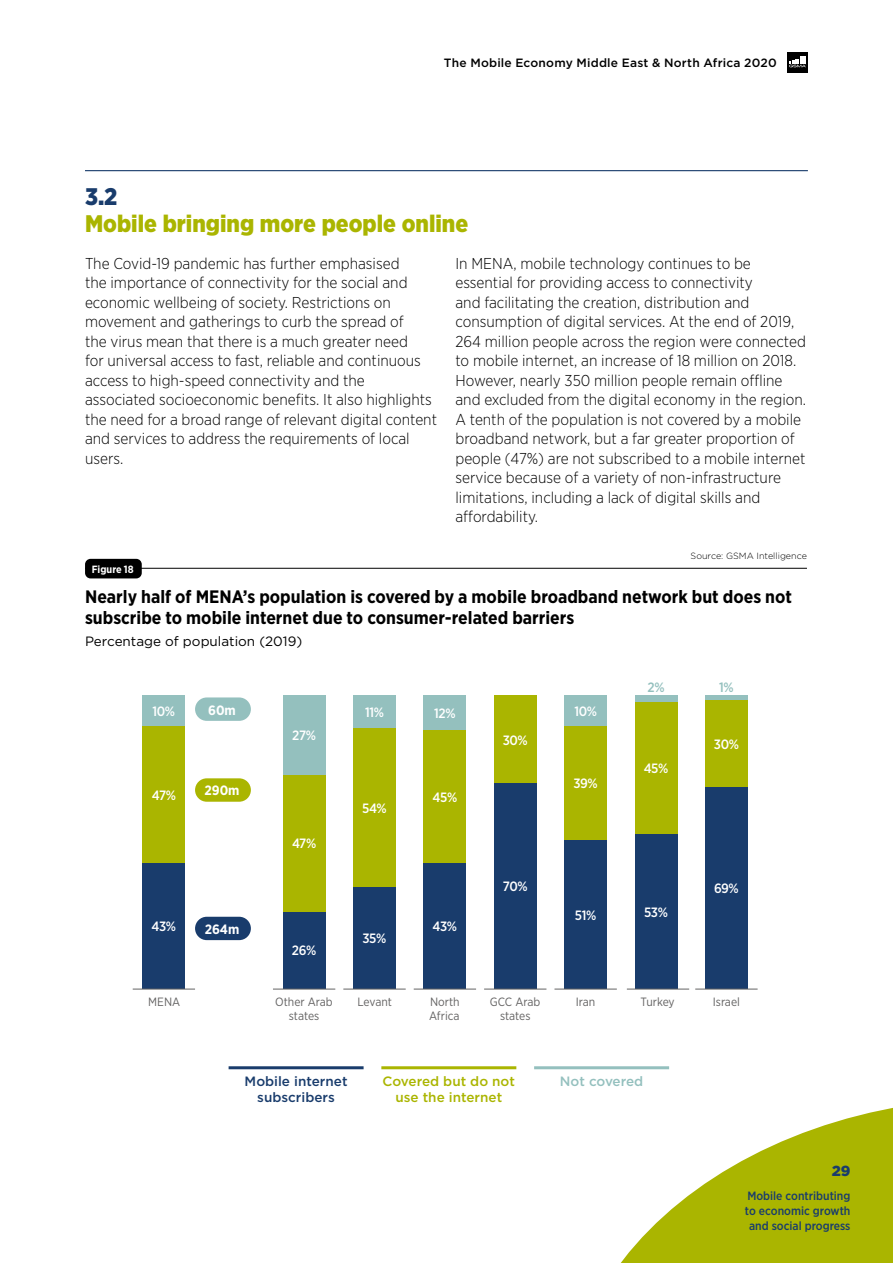
<style>
.page{position:relative;width:893px;height:1263px;background:#fff}
.page>*{position:absolute;margin:0;border:0;box-sizing:border-box;transform-origin:0 0}
.t1{font:900 24px/27px "Gotham Narrow";color:#aab500}
.FIGURE_TITLE{font:700 18px/21px "Gotham Narrow";color:#000}
.BODY{font:300 15.75px/19.5px "Gotham Narrow";color:#000}
.t2{font:900 14.55px "Gotham";color:#193c6c}
.t3{font:500 13.5px "Gotham Narrow";letter-spacing:-.03em;color:#fff}
.t4{font:500 13.5px/16.2px "Gotham";color:#aab500;text-align:center}
.FIGURE_DETAIL{font:13.5px "Gotham";color:#000}
.t5{font:500 13.5px/16.2px "Gotham";color:#193c6c;text-align:center}
.BODY-2{font:700 13.5px "Gotham Narrow";color:#fff}
.t6{font:500 13.5px "Gotham";letter-spacing:-.01em;color:#94c0be}
.t7{font:500 13.5px "Gotham Narrow";color:#94c0be}
.t8{font:12px/13.5px "Gotham Narrow";color:#646363}
.t9{font:500 12px/15px "Gotham Narrow";color:#193c6c;text-align:center}
.t10{font:500 12px "Gotham";letter-spacing:.02em;color:#000}
.t11{font:700 10.5px "Gotham Narrow";color:#fff}
.t12{font:300 9px "Gotham";color:#000}
.s1{color:#193c6c}
</style>
<div class="page">
<hr style="left:85px;top:568px;width:722px;height:1px;background:#000">
<div style="left:85px;top:559px;width:57px;height:19px;background:#000;border-radius:6px"></div>
<hr style="left:85px;top:170px;width:723px;height:1px;background:#193c6c">
<div style="left:494px;top:783px;width:43px;height:206px;background:#193c6c"></div>
<div style="left:494px;top:695px;width:43px;height:88px;background:#aab500"></div>
<div style="left:143px;top:862px;width:42px;height:127px;background:#193c6c"></div>
<div style="left:143px;top:726px;width:42px;height:136px;background:#aab500"></div>
<div style="left:143px;top:695px;width:42px;height:31px;background:#94c0be"></div>
<div style="left:705px;top:787px;width:43px;height:202px;background:#193c6c"></div>
<div style="left:705px;top:699px;width:43px;height:88px;background:#aab500"></div>
<hr style="left:705px;top:695px;width:43px;height:4px;background:#94c0be">
<div style="left:353px;top:887px;width:43px;height:102px;background:#193c6c"></div>
<div style="left:353px;top:728px;width:43px;height:159px;background:#aab500"></div>
<div style="left:353px;top:695px;width:43px;height:33px;background:#94c0be"></div>
<div style="left:635px;top:834px;width:42px;height:155px;background:#193c6c"></div>
<div style="left:635px;top:701px;width:42px;height:133px;background:#aab500"></div>
<div style="left:635px;top:695px;width:42px;height:6px;background:#94c0be"></div>
<div style="left:283px;top:911px;width:42px;height:78px;background:#193c6c"></div>
<div style="left:283px;top:775px;width:42px;height:136px;background:#aab500"></div>
<div style="left:283px;top:695px;width:42px;height:80px;background:#94c0be"></div>
<div style="left:424px;top:862px;width:42px;height:127px;background:#193c6c"></div>
<div style="left:424px;top:730px;width:42px;height:132px;background:#aab500"></div>
<div style="left:424px;top:695px;width:42px;height:35px;background:#94c0be"></div>
<div style="left:564px;top:840px;width:43px;height:149px;background:#193c6c"></div>
<div style="left:564px;top:726px;width:43px;height:114px;background:#aab500"></div>
<div style="left:564px;top:695px;width:43px;height:31px;background:#94c0be"></div>
<hr style="left:695px;top:989px;width:63px;height:1px;background:#646363">
<hr style="left:627px;top:989px;width:62px;height:1px;background:#646363">
<hr style="left:554px;top:989px;width:63px;height:1px;background:#646363">
<hr style="left:484px;top:989px;width:62px;height:1px;background:#646363">
<hr style="left:414px;top:989px;width:62px;height:1px;background:#646363">
<hr style="left:343px;top:989px;width:63px;height:1px;background:#646363">
<hr style="left:273px;top:989px;width:62px;height:1px;background:#646363">
<hr style="left:133px;top:989px;width:62px;height:1px;background:#646363">
<hr style="left:229px;top:1066px;width:135px;height:3px;background:#193c6c">
<hr style="left:381px;top:1066px;width:135px;height:3px;background:#aab500">
<hr style="left:534px;top:1066px;width:135px;height:3px;background:#94c0be">
<div style="left:195px;top:697px;width:56px;height:24px;background:#94c0be;border-radius:12px"></div>
<div style="left:195px;top:778px;width:56px;height:24px;background:#aab500;border-radius:12px"></div>
<div style="left:195px;top:917px;width:56px;height:23px;background:#193c6c;border-radius:12px"></div>
<div style="left:787px;top:52px;width:21px;height:21px;background:#000"></div>
<svg style="left:789px;top:59px;width:17px;height:8px"></svg>
<div style="left:800px;top:56px;width:6px;height:7px;background:#fff"></div>
<svg style="left:620px;top:1107px;width:273px;height:156px"></svg>
<p class="t10" style="left:444px;top:55px;width:334px">The Mobile Economy Middle East &amp; North Africa 2020</p>
<h2 class="t1" style="left:85px;top:183px;width:385px"><span class="s1">3.2<br></span>Mobile bringing more people online</h2>
<p class="BODY" style="left:85px;top:253px;width:354px">The Covid-19 pandemic has further emphasised<br>the importance of connectivity for the social and economic wellbeing of society. Restrictions on movement and gatherings to curb the spread of<br>the virus mean that there is a much greater need<br>for universal access to fast, reliable and continuous access to high-speed connectivity and the associated socioeconomic benefits. It also highlights the need for a broad range of relevant digital content and services to address the requirements of local users.</p>
<p class="BODY" style="left:455px;top:253px;width:352px">In MENA, mobile technology continues to be essential for providing access to connectivity<br>and facilitating the creation, distribution and consumption of digital services. At the end of 2019, 264 million people across the region were connected to mobile internet, an increase of 18 million on 2018.<br>However, nearly 350 million people remain offline and excluded from the digital economy in the region.<br>A tenth of the population is not covered by a mobile broadband network, but a far greater proportion of people (47%) are not subscribed to a mobile internet service because of a variety of non-infrastructure limitations, including a lack of digital skills and affordability.</p>
<p class="t11" style="left:92px;top:562px;width:43px">Figure 18</p>
<p class="t12" style="left:691px;top:550px;width:118px">Source: GSMA Intelligence</p>
<p class="FIGURE_TITLE" style="left:85px;top:586px;width:708px">Nearly half of MENA’s population is covered by a mobile broadband network but does not subscribe to mobile internet due to consumer-related barriers</p>
<p class="FIGURE_DETAIL" style="left:85px;top:633px;width:219px">Percentage of population (2019)</p>
<p class="t7" style="left:647px;top:678px;width:19px">2%</p>
<p class="t7" style="left:719px;top:678px;width:16px">1%</p>
<p class="t3" style="left:153px;top:703px;width:24px">10%</p>
<p class="BODY-2" style="left:208px;top:701px;width:29px">60m</p>
<p class="t3" style="left:365px;top:704px;width:20px">11%</p>
<p class="t3" style="left:434px;top:705px;width:23px">12%</p>
<p class="t3" style="left:574px;top:703px;width:24px">10%</p>
<p class="t3" style="left:292px;top:727px;width:25px">27%</p>
<p class="t3" style="left:503px;top:731px;width:27px">30%</p>
<p class="t3" style="left:714px;top:735px;width:27px">30%</p>
<p class="t3" style="left:644px;top:760px;width:26px">45%</p>
<p class="t3" style="left:152px;top:786px;width:26px">47%</p>
<p class="BODY-2" style="left:204px;top:782px;width:37px">290m</p>
<p class="t3" style="left:362px;top:799px;width:26px">54%</p>
<p class="t3" style="left:433px;top:788px;width:26px">45%</p>
<p class="t3" style="left:573px;top:775px;width:26px">39%</p>
<p class="t3" style="left:292px;top:835px;width:26px">47%</p>
<p class="t3" style="left:503px;top:878px;width:26px">70%</p>
<p class="t3" style="left:714px;top:880px;width:26px">69%</p>
<p class="t3" style="left:152px;top:918px;width:26px">43%</p>
<p class="BODY-2" style="left:205px;top:920px;width:36px">264m</p>
<p class="t3" style="left:363px;top:930px;width:25px">35%</p>
<p class="t3" style="left:433px;top:918px;width:26px">43%</p>
<p class="t3" style="left:575px;top:906px;width:23px">51%</p>
<p class="t3" style="left:644px;top:903px;width:25px">53%</p>
<p class="t3" style="left:292px;top:942px;width:26px">26%</p>
<p class="t8" style="left:148px;top:995px;width:34px">MENA</p>
<p class="t8" style="left:275px;top:995px;width:59px">Other Arab</p>
<p class="t8" style="left:357px;top:995px;width:36px">Levant</p>
<p class="t8" style="left:289px;top:1009px;width:32px">states</p>
<p class="t8" style="left:429px;top:995px;width:32px">North<br>Africa</p>
<p class="t8" style="left:490px;top:995px;width:52px">GCC Arab</p>
<p class="t8" style="left:576px;top:995px;width:21px">Iran</p>
<p class="t8" style="left:641px;top:995px;width:36px">Turkey</p>
<p class="t8" style="left:713px;top:995px;width:29px">Israel</p>
<p class="t8" style="left:500px;top:1009px;width:32px">states</p>
<p class="t5" style="left:245px;top:1073px;width:104px">Mobile internet subscribers</p>
<p class="t4" style="left:383px;top:1073px;width:134px">Covered but do not use the internet</p>
<p class="t6" style="left:560px;top:1073px;width:85px">Not covered</p>
<p class="t2" style="left:832px;top:1161px;width:20px">29</p>
<p class="t9" style="left:745px;top:1188px;width:107px">Mobile contributing to economic growth and social progress</p>
</div>
